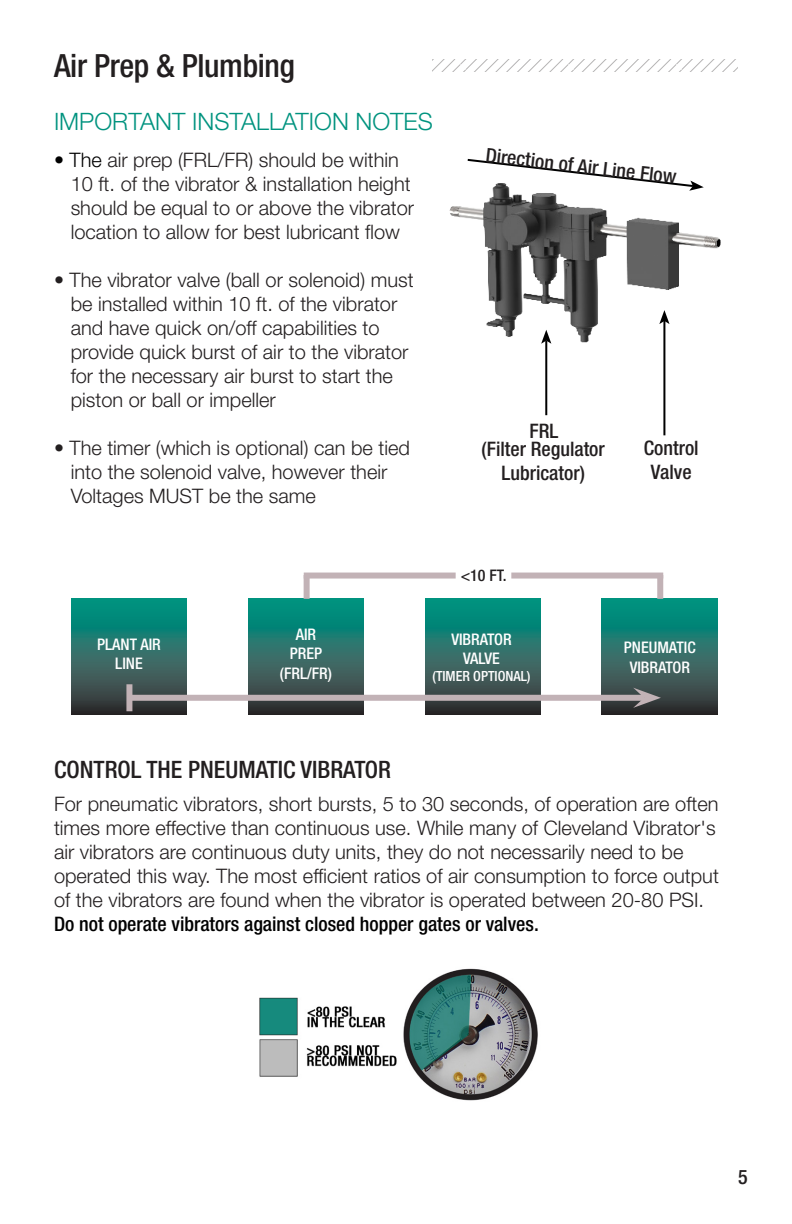
<style>
.page{position:relative;width:792px;height:1224px;background:#fff}
.page>*{position:absolute;margin:0;border:0;box-sizing:border-box;transform-origin:0 0}
.t1{font:500 condensed 32px "Helvetica Neue LT Std";letter-spacing:-.01em;color:#231f20}
.t2{font:500 condensed 24px "Helvetica Neue LT Std";color:#231f20}
.t3{font:300 24px "Helvetica Neue LT Std";color:#00937f}
.t4{font:300 20px/24px "Helvetica Neue LT Std";color:#231f20}
.t5{font:500 condensed 20px/24px "Helvetica Neue LT Std";color:#231f20;text-align:center}
.t6{font:500 condensed 20px "Helvetica Neue LT Std";color:#000}
.t7{font:500 condensed 16px "Helvetica Neue LT Std";color:#fff}
.t8{font:500 condensed 16px "Helvetica Neue LT Std";color:#231f20}
.t9{font:500 condensed 14px "Helvetica Neue LT Std";color:#fff}
.s1{color:#000}
</style>
<div class="page">
<img style="left:449px;top:191px;width:272px;height:190px">
<svg style="left:467px;top:158px;width:237px;height:33px"></svg>
<hr style="left:663px;top:321px;width:2px;height:114px;background:#000">
<svg style="left:659px;top:310px;width:11px;height:14px"></svg>
<hr style="left:545px;top:341px;width:2px;height:74px;background:#000">
<svg style="left:541px;top:330px;width:10px;height:14px"></svg>
<svg style="left:71px;top:599px;width:116px;height:116px;background:#256962"></svg>
<svg style="left:248px;top:599px;width:116px;height:116px;background:#256a62"></svg>
<svg style="left:425px;top:599px;width:116px;height:116px;background:#256a62"></svg>
<svg style="left:602px;top:599px;width:116px;height:116px;background:#256a62"></svg>
<div style="left:129px;top:695px;width:515px;height:6px;background:#c2b2b6"></div>
<div style="left:126px;top:684px;width:6px;height:27px;background:#c2b2b6"></div>
<svg style="left:633px;top:688px;width:28px;height:20px"></svg>
<div style="left:304px;top:575px;width:6px;height:24px;background:#c2b2b6"></div>
<div style="left:657px;top:575px;width:6px;height:24px;background:#c2b2b6"></div>
<div style="left:304px;top:573px;width:152px;height:6px;background:#c2b2b6"></div>
<div style="left:511px;top:573px;width:152px;height:6px;background:#c2b2b6"></div>
<svg style="left:432px;top:59px;width:306px;height:13px"></svg>
<img style="left:259px;top:968px;width:279px;height:133px">
<p class="t1" style="left:54px;top:46px;width:242px">Air Prep &amp; Plumbing</p>
<p class="t3" style="left:54px;top:107px;width:380px">IMPORTANT INSTALLATION NOTES</p>
<p class="t4" style="left:71px;top:148px;width:345px;text-indent:-17px"><span class="s1">• The</span> air prep (FRL/FR) should be within 10 ft. of the vibrator &amp; installation height should be equal to or above the vibrator location to allow for best lubricant flow</p>
<p class="t4" style="left:71px;top:268px;width:345px;text-indent:-17px">• The vibrator valve (ball or solenoid) must be installed within 10 ft. of the vibrator and have quick on/off capabilities to provide quick burst of air to the vibrator for the necessary air burst to start the piston or ball or impeller</p>
<p class="t4" style="left:54px;top:436px;width:358px;text-align:center">• The timer (which is optional) can be tied into the solenoid valve, however their</p>
<p class="t4" style="left:71px;top:484px;width:247px">Voltages MUST be the same</p>
<p class="t5" style="left:487px;top:142px;width:193px;rotate:7deg">Direction of Air Line Flow</p>
<p class="t5" style="left:530px;top:419px;width:30px">FRL</p>
<p class="t5" style="left:482px;top:437px;width:125px">(Filter Regulator</p>
<p class="t5" style="left:502px;top:461px;width:85px">Lubricator)</p>
<p class="t8" style="left:461px;top:566px;width:47px">&lt;10 FT.</p>
<p class="t5" style="left:644px;top:436px;width:56px">Control<br>Valve</p>
<p class="t7" style="left:97px;top:635px;width:65px">PLANT AIR</p>
<p class="t7" style="left:115px;top:654px;width:29px">LINE</p>
<p class="t7" style="left:296px;top:625px;width:22px">AIR</p>
<p class="t7" style="left:290px;top:644px;width:34px">PREP</p>
<p class="t7" style="left:280px;top:663px;width:54px">(FRL/FR)</p>
<p class="t7" style="left:451px;top:630px;width:62px">VIBRATOR</p>
<p class="t7" style="left:463px;top:649px;width:38px">VALVE</p>
<p class="t9" style="left:432px;top:668px;width:100px">(TIMER OPTIONAL)</p>
<p class="t7" style="left:624px;top:638px;width:73px">PNEUMATIC</p>
<p class="t7" style="left:630px;top:657px;width:62px">VIBRATOR</p>
<p class="t2" style="left:54px;top:755px;width:339px">CONTROL THE PNEUMATIC VIBRATOR</p>
<p class="t4" style="left:54px;top:792px;width:666px">For pneumatic vibrators, short bursts, 5 to 30 seconds, of operation are often times more effective than continuous use. While many of Cleveland Vibrator's air vibrators are continuous duty units, they do not necessarily need to be operated this way. The most efficient ratios of air consumption to force output of the vibrators are found when the vibrator is operated between 20-80 PSI.</p>
<p class="t6" style="left:54px;top:912px;width:486px">Do not operate vibrators against closed hopper gates or valves.</p>
<p class="t5" style="left:738px;top:1165px;width:11px">5</p>
</div>
